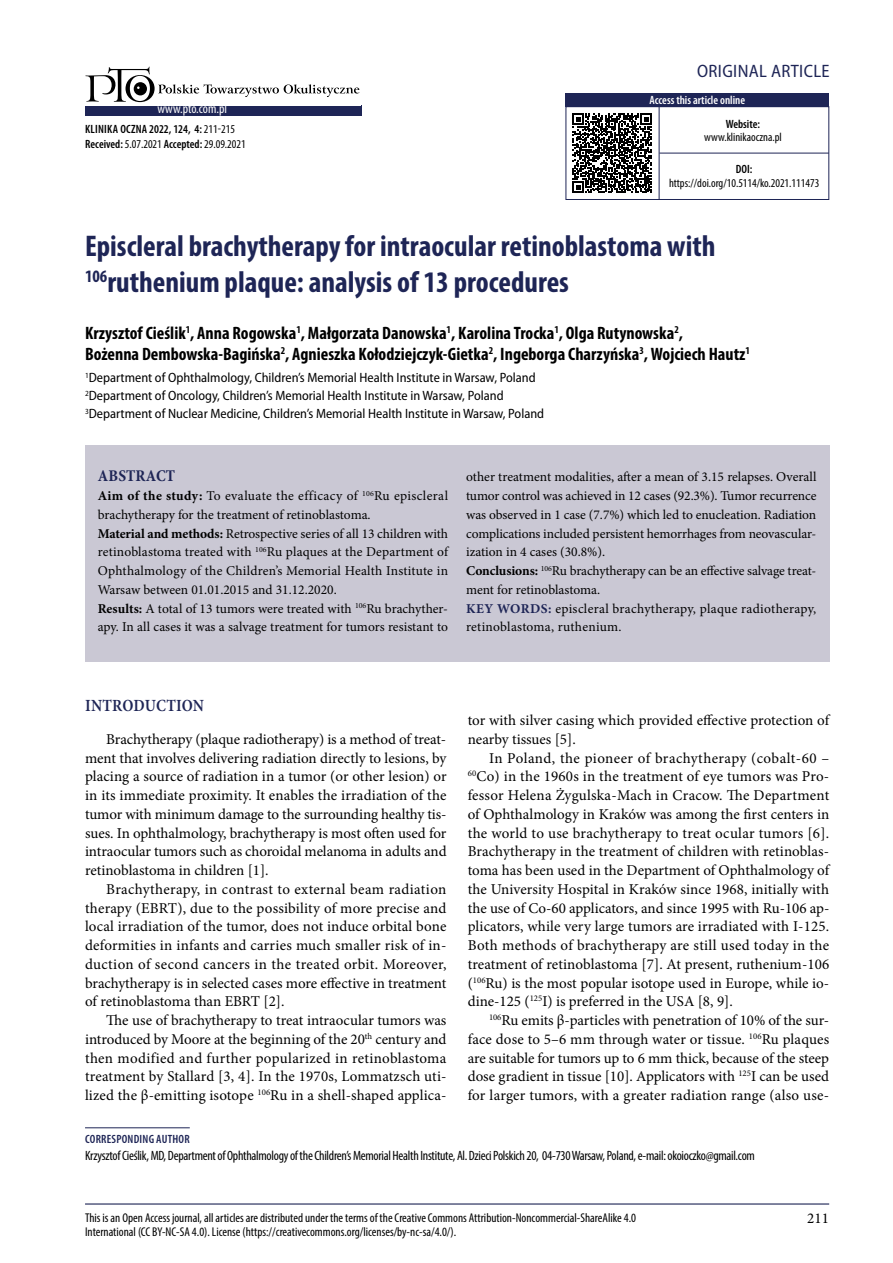
<style>
.page{position:relative;width:893px;height:1263px;background:#fff}
.page>*{position:absolute;margin:0;border:0;box-sizing:border-box;transform-origin:0 0}
.t1{font:700 condensed 30px/36px "Myriad Pro";color:#1e2556}
.t2{font:700 condensed 18px/21px "Myriad Pro";color:#000}
.t3{font:semi-condensed 18px "Myriad Pro";letter-spacing:.02em;color:#1e2556}
.t4{font:600 condensed 17.25px "Minion Pro";letter-spacing:.01em;color:#1e2556}
.t5{font:700 condensed 16.5px "Minion Pro";letter-spacing:.01em;color:#1e2556}
.t6{font:15px/18.8px "Minion Pro";color:#000;text-align:justify}
.t7{font:13.5px/18.8px "Minion Pro";color:#000}
.t8{font:semi-condensed 13.5px/18px "Myriad Pro";color:#000}
.t9{font:condensed 13.5px "Myriad Pro";letter-spacing:-.02em;color:#000}
.t10{font:condensed 13.5px "Myriad Pro";color:#fff}
.t11{font:condensed 12.75px/14.2px "Myriad Pro";color:#000}
.t12{font:600 condensed 12px/14.4px "Myriad Pro";letter-spacing:.01em;color:#000}
.t13{font:condensed 12px "Myriad Pro";color:#000}
.t14{font:600 condensed 12px "Myriad Pro";color:#fff}
.t15{font:600 condensed 12px "Myriad Pro";letter-spacing:.02em;color:#1e2556}
.s1{font-weight:400}
.s2{font-weight:700}
.s3{font-weight:700;color:#1e2556}
</style>
<div class="page">
<hr style="left:85px;top:1203px;width:744px;height:1px;background:#1e2556">
<div style="left:85px;top:105px;width:276px;height:11px;background:#1e2556"></div>
<div style="left:85px;top:446px;width:744px;height:216px;background:#cac8d4"></div>
<div style="left:566px;top:106px;width:263px;height:94px;border:1px solid #1e2556"></div>
<div style="left:566px;top:94px;width:263px;height:13px;background:#1e2556"></div>
<hr style="left:659px;top:107px;width:1px;height:92px;background:#1e2556">
<hr style="left:659px;top:153px;width:170px;height:1px;background:#1e2556">
<hr style="left:85px;top:1127px;width:105px;height:1px;background:#1e2556">
<svg style="left:85px;top:66px;width:274px;height:36px"></svg>
<svg style="left:572px;top:113px;width:80px;height:80px"></svg>
<p class="t10" style="left:157px;top:101px;width:71px">www.pto.com.pl</p>
<p class="t12" style="left:85px;top:122px;width:162px">KLINIKA OCZNA 2022, 124, 4: <span class="s1">211-215<br></span>Received: <span class="s1">5.07.2021</span> Accepted: <span class="s1">29.09.2021</span></p>
<p class="t3" style="left:697px;top:62px;width:134px">oRiginal ARTICLE</p>
<p class="t14" style="left:650px;top:93px;width:97px">Access this article online</p>
<p class="t12" style="left:726px;top:116px;width:36px">Website:</p>
<p class="t12" style="left:736px;top:161px;width:18px">DOI:</p>
<p class="t13" style="left:669px;top:176px;width:152px">https://doi.org/10.5114/ko.2021.111473</p>
<p class="t13" style="left:704px;top:130px;width:79px">www.klinikaoczna.pl</p>
<h1 class="t1" style="left:85px;top:228px;width:632px">Episcleral brachytherapy for intraocular retinoblastoma with<br><sup>106</sup>ruthenium plaque: analysis of 13 procedures</h1>
<p class="t2" style="left:85px;top:322px;width:667px">Krzysztof Cieślik<sup>1</sup>, Anna Rogowska<sup>1</sup>, Małgorzata Danowska<sup>1</sup>, Karolina Trocka<sup>1</sup>, Olga Rutynowska<sup>2</sup>,<br>Bożenna Dembowska-Bagińska<sup>2</sup>, Agnieszka Kołodziejczyk-Gietka<sup>2</sup>, Ingeborga Charzyńska<sup>3</sup>, Wojciech Hautz<sup>1</sup></p>
<p class="t8" style="left:85px;top:369px;width:461px"><sup>1</sup>Department of Ophthalmology, Children’s Memorial Health Institute in Warsaw, Poland<br><sup>2</sup>Department of Oncology, Children’s Memorial Health Institute in Warsaw, Poland<br><sup>3</sup>Department of Nuclear Medicine, Children’s Memorial Health Institute in Warsaw, Poland</p>
<p class="t5" style="left:98px;top:465px;width:79px">ABSTRACT</p>
<p class="t7" style="left:98px;top:486px;width:352px"><span class="s2">Aim of the study:</span> To evaluate the efficacy of <sup>106</sup>Ru episcleral brachytherapy for the treatment of retinoblastoma.<br><span class="s2">Material and methods:</span> Retrospective series of all 13 children with retinoblastoma treated with <sup>106</sup>Ru plaques at the Department of Ophthalmology of the Children’s Memorial Health Institute in Warsaw between 01.01.2015 and 31.12.2020.<br><span class="s2">Results:</span> A total of 13 tumors were treated with <sup>106</sup>Ru brachyther&shy;apy. In all cases it was a salvage treatment for tumors resistant to</p>
<p class="t7" style="left:466px;top:468px;width:352px">other treatment modalities, after a mean of 3.15 relapses. Overall tumor control was achieved in 12 cases (92.3%). Tumor recurrence was observed in 1 case (7.7%) which led to enucleation. Radiation complications included persistent hemorrhages from neovascular&shy;ization in 4 cases (30.8%).<br><span class="s2">Conclusions:</span> <sup>106</sup>Ru brachytherapy can be an effective salvage treat&shy;ment for retinoblastoma.<br><span class="s3">KEY WORDS:</span> episcleral brachytherapy, plaque radiotherapy, retinoblastoma, ruthenium.</p>
<p class="t4" style="left:85px;top:694px;width:121px">INTRODUCTION</p>
<p class="t6" style="left:85px;top:730px;width:363px;text-indent:21px">Brachytherapy (plaque radiotherapy) is a method of treat&shy;ment that involves delivering radiation directly to lesions, by placing a source of radiation in a tumor (or other lesion) or in its immediate proximity. It enables the irradiation of the tumor with minimum damage to the surrounding healthy tis&shy;sues. In ophthalmology, brachytherapy is most often used for intraocular tumors such as choroidal melanoma in adults and retinoblastoma in children [1].</p>
<p class="t6" style="left:85px;top:880px;width:363px;text-indent:21px">Brachytherapy, in contrast to external beam radiation therapy (EBRT), due to the possibility of more precise and local irradiation of the tumor, does not induce orbital bone deformities in infants and carries much smaller risk of in&shy;duction of second cancers in the treated orbit. Moreover, brachytherapy is in selected cases more effective in treatment of retinoblastoma than EBRT [2].</p>
<p class="t6" style="left:85px;top:1011px;width:363px;text-indent:21px">The use of brachytherapy to treat intraocular tumors was introduced by Moore at the beginning of the 20<sup>th</sup> century and then modified and further popularized in retinoblastoma treatment by Stallard [3, 4]. In the 1970s, Lommatzsch uti&shy;lized the β-emitting isotope <sup>106</sup>Ru in a shell-shaped applica-</p>
<p class="t6" style="left:468px;top:711px;width:363px">tor with silver casing which provided effective protection of nearby tissues [5].</p>
<p class="t6" style="left:468px;top:748px;width:363px;text-indent:21px">In Poland, the pioneer of brachytherapy (cobalt-60 – <sup>60</sup>Co) in the 1960s in the treatment of eye tumors was Pro&shy;fessor Helena Żygulska-Mach in Cracow. The Department of Ophthalmology in Kraków was among the first centers in the world to use brachytherapy to treat ocular tumors [6].<br>Brachytherapy in the treatment of children with retinoblas&shy;toma has been used in the Department of Ophthalmology of the University Hospital in Kraków since 1968, initially with the use of Co-60 applicators, and since 1995 with Ru-106 ap&shy;plicators, while very large tumors are irradiated with I-125.<br>Both methods of brachytherapy are still used today in the treatment of retinoblastoma [7]. At present, ruthenium-106 (<sup>106</sup>Ru) is the most popular isotope used in Europe, while io&shy;dine-125 (<sup>125</sup>I) is preferred in the USA [8, 9].</p>
<p class="t6" style="left:468px;top:1011px;width:363px;text-indent:21px"><sup>106</sup>Ru emits β-particles with penetration of 10% of the sur&shy;face dose to 5–6 mm through water or tissue. <sup>106</sup>Ru plaques are suitable for tumors up to 6 mm thick, because of the steep dose gradient in tissue [10]. Applicators with <sup>125</sup>I can be used for larger tumors, with a greater radiation range (also use-</p>
<p class="t15" style="left:85px;top:1132px;width:43px">Correspondin</p>
<p class="t15" style="left:149px;top:1132px;width:37px">g author</p>
<p class="t9" style="left:85px;top:1147px;width:671px">Krzysztof Cieślik, MD, Department of Ophthalmology of the Children’s Memorial Health Institute, Al. Dzieci Polskich 20, 04-730 Warsaw, Poland, e-mail: okoioczko@gmail.com</p>
<p class="t11" style="left:85px;top:1210px;width:552px">This is an Open Access journal, all articles are distributed under the terms of the Creative Commons Attribution-Noncommercial-ShareAlike 4.0<br>International (CC BY-NC-SA 4.0). License (https://creativecommons.org/licenses/by-nc-sa/4.0/).</p>
<p class="t6" style="left:807px;top:1209px;width:23px">211</p>
</div>
